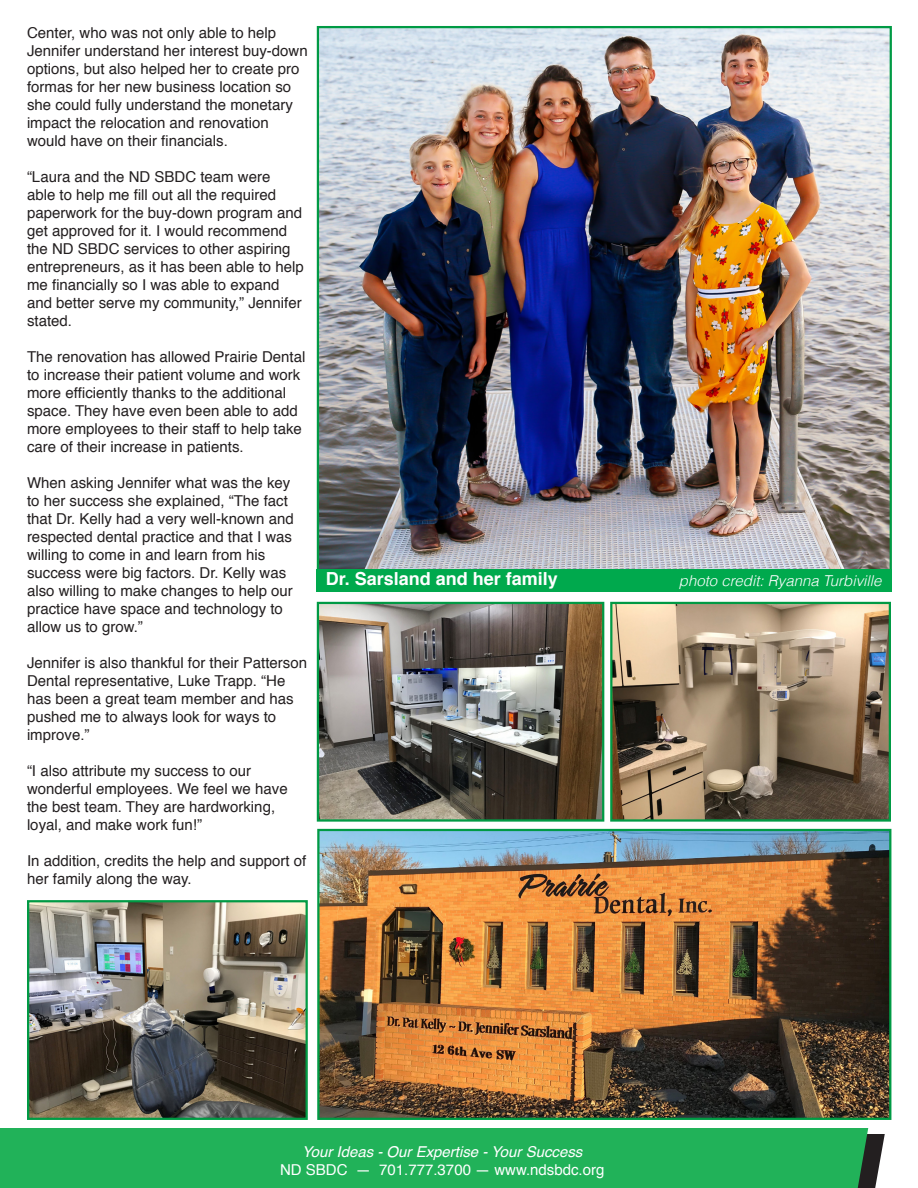
<style>
.page{position:relative;width:918px;height:1188px;background:#fff}
.page>*{position:absolute;margin:0;border:0;box-sizing:border-box;transform-origin:0 0}
.t1{font:700 18px "Helvetica";color:#fff}
.t2{font:15px/18px "Helvetica";color:#231f20}
.t3{font:italic 15px "Helvetica";color:#fff}
.t4{font:15px "Helvetica";color:#fff}
.t5{font:italic 300 15px "Helvetica";color:#fff}
</style>
<div class="page">
<div style="left:0;top:1128px;width:868px;height:60px;background:#21b259"></div>
<img style="left:320px;top:29px;width:569px;height:540px">
<img style="left:320px;top:832px;width:568px;height:285px">
<div style="left:317px;top:829px;width:574px;height:291px;border:2px solid #009a44"></div>
<div style="left:317px;top:569px;width:575px;height:23px;background:#00a94d"></div>
<img style="left:30px;top:903px;width:275px;height:214px">
<div style="left:27px;top:900px;width:281px;height:220px;border:2px solid #009a44"></div>
<img style="left:320px;top:605px;width:281px;height:214px">
<div style="left:317px;top:602px;width:287px;height:220px;border:2px solid #009a44"></div>
<img style="left:613px;top:605px;width:275px;height:214px">
<div style="left:610px;top:602px;width:281px;height:220px;border:2px solid #009a44"></div>
<p class="t2" style="left:27px;top:24px;width:282px">Center, who was not only able to help Jennifer understand her interest buy-down options, but also helped her to create pro formas for her new business location so she could fully understand the monetary impact the relocation and renovation would have on their financials.</p>
<p class="t2" style="left:27px;top:168px;width:278px">“Laura and the ND SBDC team were<br>able to help me fill out all the required paperwork for the buy-down program and get approved for it. I would recommend the ND SBDC services to other aspiring entrepreneurs, as it has been able to help me financially so I was able to expand and better serve my community,” Jennifer stated.</p>
<p class="t2" style="left:27px;top:348px;width:280px">The renovation has allowed Prairie Dental to increase their patient volume and work more efficiently thanks to the additional space. They have even been able to add more employees to their staff to help take care of their increase in patients.</p>
<p class="t2" style="left:27px;top:474px;width:268px">When asking Jennifer what was the key to her success she explained, “The fact that Dr. Kelly had a very well-known and respected dental practice and that I was willing to come in and learn from his success were big factors. Dr. Kelly was also willing to make changes to help our practice have space and technology to allow us to grow.”</p>
<p class="t2" style="left:27px;top:654px;width:282px">Jennifer is also thankful for their Patterson Dental representative, Luke Trapp. “He has been a great team member and has pushed me to always look for ways to improve.”</p>
<p class="t2" style="left:27px;top:762px;width:262px">“I also attribute my success to our wonderful employees. We feel we have the best team. They are hardworking, loyal, and make work fun!”</p>
<p class="t2" style="left:27px;top:852px;width:281px">In addition, credits the help and support of her family along the way.</p>
<p class="t1" style="left:326px;top:564px;width:234px">Dr. Sarsland and her family</p>
<p class="t5" style="left:679px;top:569px;width:204px">photo credit: Ryanna Turbiville</p>
<p class="t3" style="left:302px;top:1140px;width:282px">Your Ideas - Our Expertise - Your Success</p>
<p class="t4" style="left:280px;top:1158px;width:326px">ND SBDC — 701.777.3700 — www.ndsbdc.org</p>
</div>
